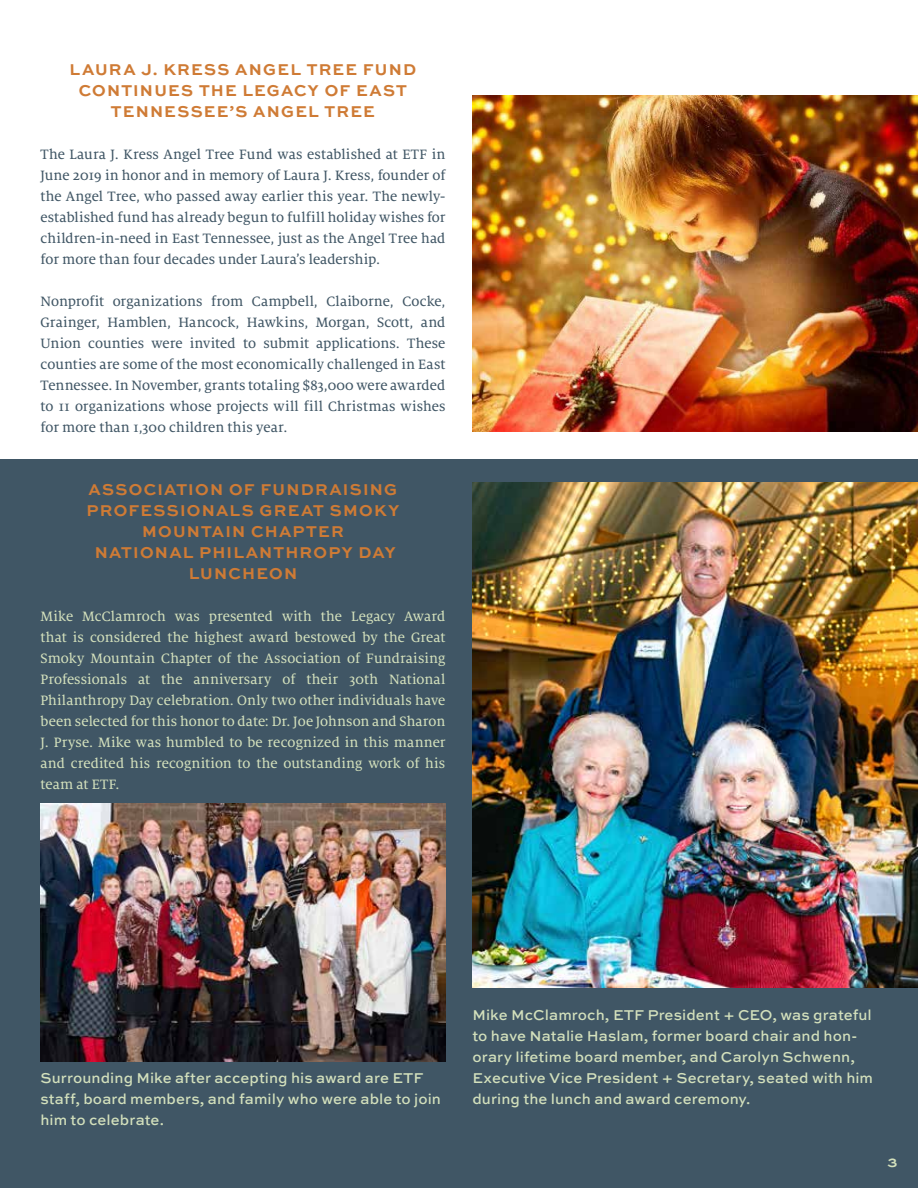
<style>
.page{position:relative;width:918px;height:1188px;background:#fff}
.page>*{position:absolute;margin:0;border:0;box-sizing:border-box;transform-origin:0 0}
.t1{font:700 16.5px/21px "Sweet Sans";color:#cf7b35;text-align:center}
.t2{font:15px/21px "Milo Serif OT Text";color:#405665;text-align:justify}
.t3{font:15px/21px "Milo Serif OT Text";color:#d3e0bc;text-align:justify}
.t4{font:500 15px/21px "Sweet Sans";letter-spacing:.005em;color:#d3e0bc}
.t5{font:700 13.5px "Sweet Sans";color:#d3e0bc}
</style>
<div class="page">
<div style="left:1px;top:460px;width:917px;height:728px;background:#405665"></div>
<img style="left:472px;top:95px;width:446px;height:336px">
<img style="left:472px;top:483px;width:446px;height:505px">
<img style="left:40px;top:804px;width:405px;height:257px">
<p class="t1" style="left:70px;top:60px;width:349px">LAURA J. KRESS ANGEL TREE FUND<br>CONTINUES THE LEGACY OF EAST<br>TENNESSEE’S ANGEL TREE</p>
<p class="t2" style="left:40px;top:144px;width:407px">The Laura J. Kress Angel Tree Fund was established at ETF in June 2019 in honor and in memory of Laura J. Kress, founder of the Angel Tree, who passed away earlier this year. The newly&shy;established fund has already begun to fulfill holiday wishes for children-in-need in East Tennessee, just as the Angel Tree had for more than four decades under Laura’s leadership.</p>
<p class="t2" style="left:41px;top:291px;width:407px">Nonprofit organizations from Campbell, Claiborne, Cocke, Grainger, Hamblen, Hancock, Hawkins, Morgan, Scott, and Union counties were invited to submit applications. These counties are some of the most economically challenged in East Tennessee. In November, grants totaling $83,000 were awarded to 11 organizations whose projects will fill Christmas wishes for more than 1,300 children this year.</p>
<p class="t1" style="left:87px;top:480px;width:314px">ASSOCIATION OF FUNDRAISING<br>PROFESSIONALS GREAT SMOKY<br>MOUNTAIN CHAPTER<br>NATIONAL PHILANTHROPY DAY<br>LUNCHEON</p>
<p class="t3" style="left:40px;top:606px;width:407px">Mike McClamroch was presented with the Legacy Award that is considered the highest award bestowed by the Great Smoky Mountain Chapter of the Association of Fundraising Professionals at the anniversary of their 30th National Philanthropy Day celebration. Only two other individuals have been selected for this honor to date: Dr. Joe Johnson and Sharon J. Pryse. Mike was humbled to be recognized in this manner and credited his recognition to the outstanding work of his team at ETF.</p>
<p class="t4" style="left:40px;top:1068px;width:402px">Surrounding Mike after accepting his award are ETF staff, board members, and family who were able to join him to celebrate.</p>
<p class="t4" style="left:472px;top:1005px;width:402px">Mike McClamroch, ETF President + CEO, was grateful to have Natalie Haslam, former board chair and hon&shy;orary lifetime board member, and Carolyn Schwenn, Executive Vice President + Secretary, seated with him during the lunch and award ceremony.</p>
<p class="t5" style="left:888px;top:1155px;width:12px">3</p>
</div>
